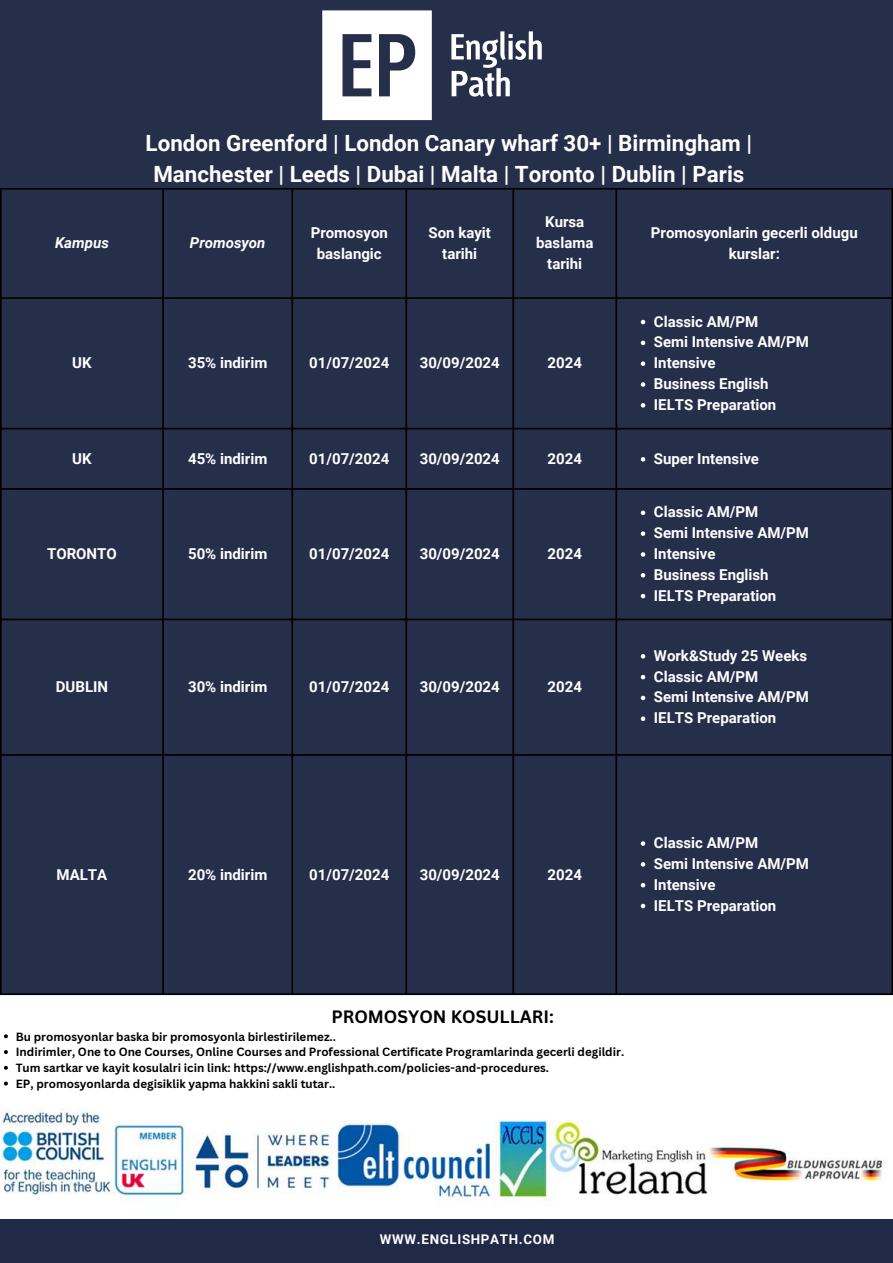
<style>
.page{position:relative;width:893px;height:1263px;background:#fff}
.page>*{position:absolute;margin:0;border:0;box-sizing:border-box;transform-origin:0 0}
.t1{font:700 22.35px/30.9px "Roboto";color:#fff;text-align:center}
.t2{font:700 17.4px "Canva Sans";color:#000}
.t3{font:700 15px/20.9px "Roboto";color:#fff;text-align:center}
.t4{font:italic 700 15px "Roboto";color:#fff}
.t5{font:700 13.35px "Roboto";letter-spacing:.05em;color:#fff}
.t6{font:700 11.62px/15.8px "Canva Sans";color:#000}
</style>
<div class="page">
<div style="left:0;top:1219px;width:893px;height:44px;background:#202945"></div>
<div style="left:0;top:0;width:893px;height:994px;background:#202945"></div>
<svg style="left:451px;top:31px;width:91px;height:66px"></svg>
<svg style="left:322px;top:10px;width:110px;height:110px"></svg>
<svg style="left:641px;top:320px;width:4px;height:4px"></svg>
<svg style="left:641px;top:341px;width:4px;height:4px"></svg>
<svg style="left:641px;top:361px;width:4px;height:5px"></svg>
<svg style="left:641px;top:382px;width:4px;height:5px"></svg>
<svg style="left:641px;top:403px;width:4px;height:5px"></svg>
<svg style="left:641px;top:457px;width:4px;height:5px"></svg>
<svg style="left:641px;top:511px;width:4px;height:4px"></svg>
<svg style="left:641px;top:531px;width:4px;height:5px"></svg>
<svg style="left:641px;top:552px;width:4px;height:5px"></svg>
<svg style="left:641px;top:573px;width:4px;height:4px"></svg>
<svg style="left:641px;top:594px;width:4px;height:4px"></svg>
<svg style="left:641px;top:654px;width:4px;height:4px"></svg>
<svg style="left:641px;top:675px;width:4px;height:4px"></svg>
<svg style="left:641px;top:696px;width:4px;height:4px"></svg>
<svg style="left:641px;top:716px;width:4px;height:5px"></svg>
<svg style="left:641px;top:841px;width:4px;height:5px"></svg>
<svg style="left:641px;top:862px;width:4px;height:4px"></svg>
<svg style="left:641px;top:883px;width:4px;height:4px"></svg>
<svg style="left:641px;top:904px;width:4px;height:4px"></svg>
<hr style="left:0;top:190px;width:2px;height:803px;background:#000">
<hr style="left:162px;top:190px;width:2px;height:803px;background:#000">
<hr style="left:291px;top:190px;width:2px;height:803px;background:#000">
<hr style="left:405px;top:190px;width:2px;height:803px;background:#000">
<hr style="left:512px;top:190px;width:2px;height:803px;background:#000">
<hr style="left:615px;top:190px;width:2px;height:803px;background:#000">
<hr style="left:891px;top:190px;width:2px;height:803px;background:#000">
<hr style="left:0;top:188px;width:893px;height:2px;background:#000">
<hr style="left:0;top:297px;width:893px;height:2px;background:#000">
<hr style="left:0;top:428px;width:893px;height:1px;background:#000">
<hr style="left:0;top:488px;width:893px;height:2px;background:#000">
<hr style="left:0;top:619px;width:893px;height:1px;background:#000">
<hr style="left:0;top:754px;width:893px;height:2px;background:#000">
<hr style="left:0;top:993px;width:893px;height:2px;background:#000">
<img style="left:0;top:1109px;width:883px;height:95px">
<svg style="left:4px;top:1034px;width:4px;height:4px"></svg>
<svg style="left:4px;top:1050px;width:4px;height:4px"></svg>
<svg style="left:4px;top:1066px;width:4px;height:4px"></svg>
<svg style="left:4px;top:1081px;width:4px;height:4px"></svg>
<h1 class="t1" style="left:146px;top:128px;width:608px">London Greenford | London Canary wharf 30+ | Birmingham |<br>Manchester | Leeds | Dubai | Malta | Toronto | Dublin | Paris</h1>
<p class="t4" style="left:55px;top:234px;width:55px">Kampus</p>
<p class="t4" style="left:190px;top:234px;width:77px">Promosyon</p>
<p class="t3" style="left:311px;top:222px;width:79px">Promosyon baslangic</p>
<p class="t3" style="left:428px;top:222px;width:64px">Son kayit tarihi</p>
<p class="t3" style="left:536px;top:212px;width:59px">Kursa baslama tarihi</p>
<p class="t3" style="left:651px;top:222px;width:208px">Promosyonlarin gecerli oldugu kurslar:</p>
<p class="t3" style="left:72px;top:353px;width:21px">UK</p>
<p class="t3" style="left:188px;top:353px;width:81px">35% indirim</p>
<p class="t3" style="left:309px;top:353px;width:82px">01/07/2024</p>
<p class="t3" style="left:420px;top:353px;width:82px">30/09/2024</p>
<p class="t3" style="left:547px;top:353px;width:36px">2024</p>
<p class="t3" style="left:654px;top:311px;width:157px;text-align:left">Classic AM/PM<br>Semi Intensive AM/PM<br>Intensive<br>Business English<br>IELTS Preparation</p>
<p class="t3" style="left:72px;top:448px;width:21px">UK</p>
<p class="t3" style="left:188px;top:448px;width:81px">45% indirim</p>
<p class="t3" style="left:309px;top:448px;width:82px">01/07/2024</p>
<p class="t3" style="left:420px;top:448px;width:82px">30/09/2024</p>
<p class="t3" style="left:547px;top:448px;width:36px">2024</p>
<p class="t3" style="left:654px;top:448px;width:107px">Super Intensive</p>
<p class="t3" style="left:47px;top:543px;width:71px">TORONTO</p>
<p class="t3" style="left:188px;top:543px;width:81px">50% indirim</p>
<p class="t3" style="left:309px;top:543px;width:82px">01/07/2024</p>
<p class="t3" style="left:420px;top:543px;width:82px">30/09/2024</p>
<p class="t3" style="left:547px;top:543px;width:36px">2024</p>
<p class="t3" style="left:56px;top:676px;width:54px">DUBLIN</p>
<p class="t3" style="left:188px;top:676px;width:81px">30% indirim</p>
<p class="t3" style="left:309px;top:676px;width:82px">01/07/2024</p>
<p class="t3" style="left:420px;top:676px;width:82px">30/09/2024</p>
<p class="t3" style="left:547px;top:676px;width:36px">2024</p>
<p class="t3" style="left:654px;top:502px;width:157px;text-align:left">Classic AM/PM<br>Semi Intensive AM/PM<br>Intensive<br>Business English<br>IELTS Preparation</p>
<p class="t3" style="left:654px;top:645px;width:157px;text-align:left">Work&amp;Study 25 Weeks<br>Classic AM/PM<br>Semi Intensive AM/PM<br>IELTS Preparation</p>
<p class="t3" style="left:57px;top:864px;width:52px">MALTA</p>
<p class="t3" style="left:188px;top:864px;width:81px">20% indirim</p>
<p class="t3" style="left:309px;top:864px;width:82px">01/07/2024</p>
<p class="t3" style="left:420px;top:864px;width:82px">30/09/2024</p>
<p class="t3" style="left:547px;top:864px;width:36px">2024</p>
<p class="t3" style="left:654px;top:832px;width:157px;text-align:left">Classic AM/PM<br>Semi Intensive AM/PM<br>Intensive<br>IELTS Preparation</p>
<p class="t2" style="left:331px;top:1004px;width:224px">PROMOSYON KOSULLARI:</p>
<p class="t6" style="left:16px;top:1028px;width:610px">Bu promosyonlar baska bir promosyonla birlestirilemez..<br>Indirimler, One to One Courses, Online Courses and Professional Certificate Programlarinda gecerli degildir.<br>Tum sartkar ve kayit kosulalri icin link: https://www.englishpath.com/policies-and-procedures.<br>EP, promosyonlarda degisiklik yapma hakkini sakli tutar..</p>
<p class="t5" style="left:380px;top:1231px;width:176px">WWW.ENGLISHPATH.COM</p>
</div>
